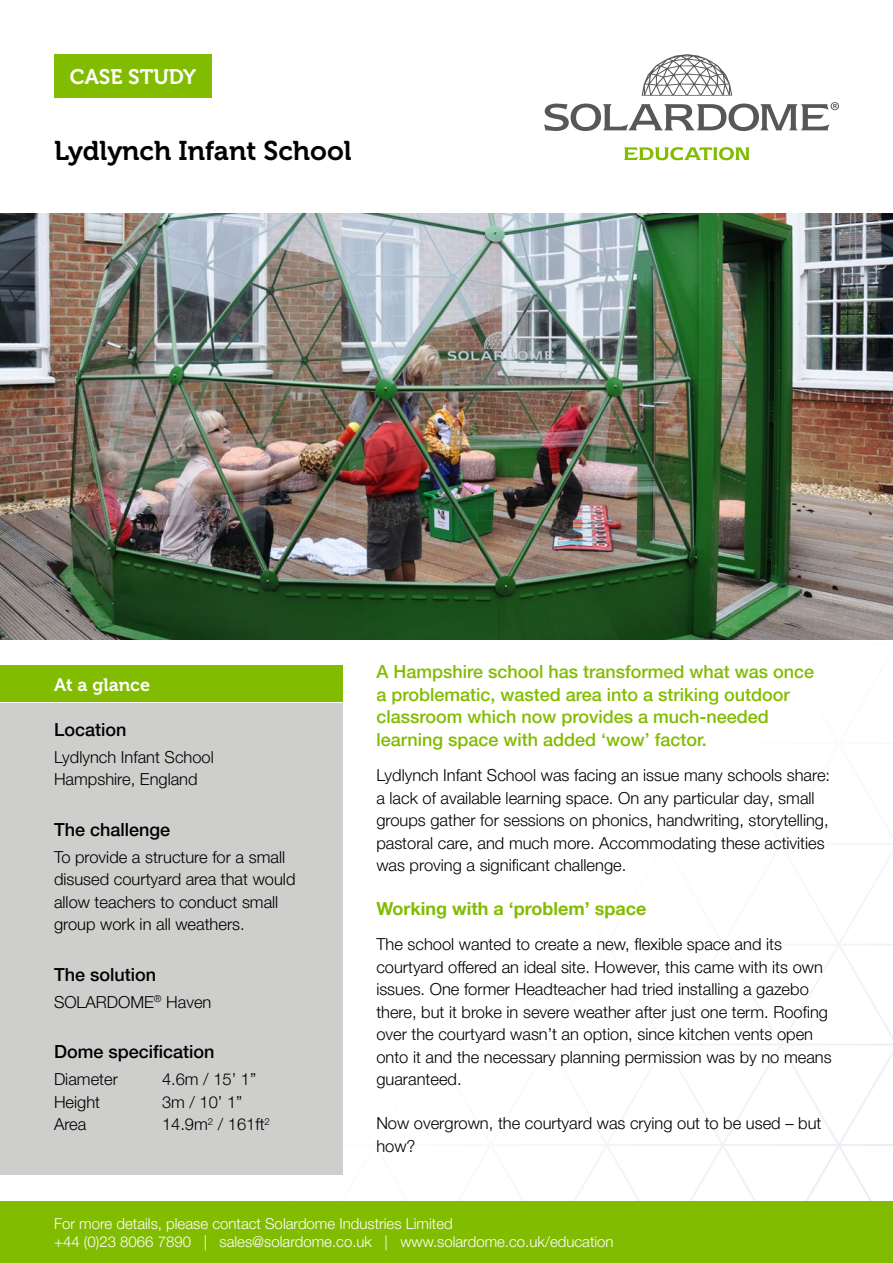
<style>
.page{position:relative;width:893px;height:1263px;background:#fff}
.page>*{position:absolute;margin:0;border:0;box-sizing:border-box;transform-origin:0 0}
.t1{font:27px "Museo 700";color:#000}
.t2{font:21px "Museo 700";color:#fff}
.t3{font:500 18px/22.5px "Helvetica Neue LT Pro";color:#82bc00}
.t4{font:500 18px "Helvetica Neue LT Pro";color:#000}
.t5{font:700 18px "Helvetica Neue LT Pro";color:#82bc00}
.t6{font:18px "Museo 700";color:#fff}
.t7{font:300 16.5px/22.5px "Helvetica Neue LT Pro";color:#000}
.t8{font:300 15px/18px "Helvetica Neue LT Pro";color:#fff}
</style>
<div class="page">
<hr style="left:257px;top:642px;width:636px;height:2px;background:#56227d">
<hr style="left:257px;top:742px;width:636px;height:2px;background:#56227d">
<hr style="left:257px;top:843px;width:636px;height:2px;background:#56227d">
<hr style="left:257px;top:943px;width:636px;height:3px;background:#56227d">
<hr style="left:257px;top:1043px;width:636px;height:3px;background:#56227d">
<hr style="left:257px;top:1144px;width:636px;height:2px;background:#56227d">
<div style="left:0;top:1201px;width:893px;height:62px;background:#82bc00"></div>
<svg style="left:624px;top:147px;width:126px;height:13px"></svg>
<svg style="left:642px;top:54px;width:90px;height:42px"></svg>
<svg style="left:544px;top:102px;width:295px;height:29px"></svg>
<div style="left:0;top:704px;width:343px;height:471px;background:#cececd"></div>
<div style="left:0;top:665px;width:343px;height:37px;background:#82bc00"></div>
<img style="left:0;top:214px;width:893px;height:425px">
<div style="left:54px;top:54px;width:157px;height:43px;background:#82bc00"></div>
<p class="t2" style="left:70px;top:65px;width:128px">CASE STUDY</p>
<h1 class="t1" style="left:54px;top:136px;width:299px">Lydlynch Infant School</h1>
<p class="t6" style="left:54px;top:674px;width:98px">At a glance</p>
<p class="t4" style="left:54px;top:718px;width:74px">Location</p>
<p class="t7" style="left:54px;top:745px;width:161px">Lydlynch Infant School<br>Hampshire, England</p>
<p class="t4" style="left:54px;top:818px;width:118px">The challenge</p>
<p class="t7" style="left:54px;top:845px;width:243px">To provide a structure for a small disused courtyard area that would allow teachers to conduct small group work in all weathers.</p>
<p class="t4" style="left:54px;top:963px;width:104px">The solution</p>
<p class="t7" style="left:54px;top:990px;width:159px">SOLARDOME<sup>®</sup> Haven</p>
<p class="t4" style="left:54px;top:1041px;width:162px">Dome specification</p>
<p class="t7" style="left:54px;top:1068px;width:65px">Diameter</p>
<p class="t7" style="left:162px;top:1068px;width:96px">4.6m / 15’ 1”</p>
<p class="t7" style="left:54px;top:1090px;width:48px">Height</p>
<p class="t7" style="left:162px;top:1090px;width:82px">3m / 10’ 1”</p>
<p class="t7" style="left:54px;top:1113px;width:34px">Area</p>
<p class="t7" style="left:162px;top:1113px;width:109px">14.9m<sup>2</sup> / 161ft<sup>2</sup></p>
<p class="t3" style="left:376px;top:660px;width:439px">A Hampshire school has transformed what was once a problematic, wasted area into a striking outdoor classroom which now provides a much-needed learning space with added ‘wow’ factor.</p>
<p class="t7" style="left:376px;top:764px;width:455px">Lydlynch Infant School was facing an issue many schools share: a lack of available learning space. On any particular day, small groups gather for sessions on phonics, handwriting, storytelling, pastoral care, and much more. Accommodating these activities was proving a significant challenge.</p>
<p class="t5" style="left:376px;top:897px;width:272px">Working with a ‘problem’ space</p>
<p class="t7" style="left:376px;top:933px;width:457px">The school wanted to create a new, flexible space and its courtyard offered an ideal site. However, this came with its own issues. One former Headteacher had tried installing a gazebo there, but it broke in severe weather after just one term. Roofing over the courtyard wasn’t an option, since kitchen vents open onto it and the necessary planning permission was by no means guaranteed.</p>
<p class="t7" style="left:376px;top:1111px;width:447px">Now overgrown, the courtyard was crying out to be used – but how?</p>
<p class="t8" style="left:54px;top:1214px;width:561px">For more details, please contact Solardome Industries Limited<br>+44 (0)23 8066 7890 | sales@solardome.co.uk | www.solardome.co.uk/education</p>
</div>
